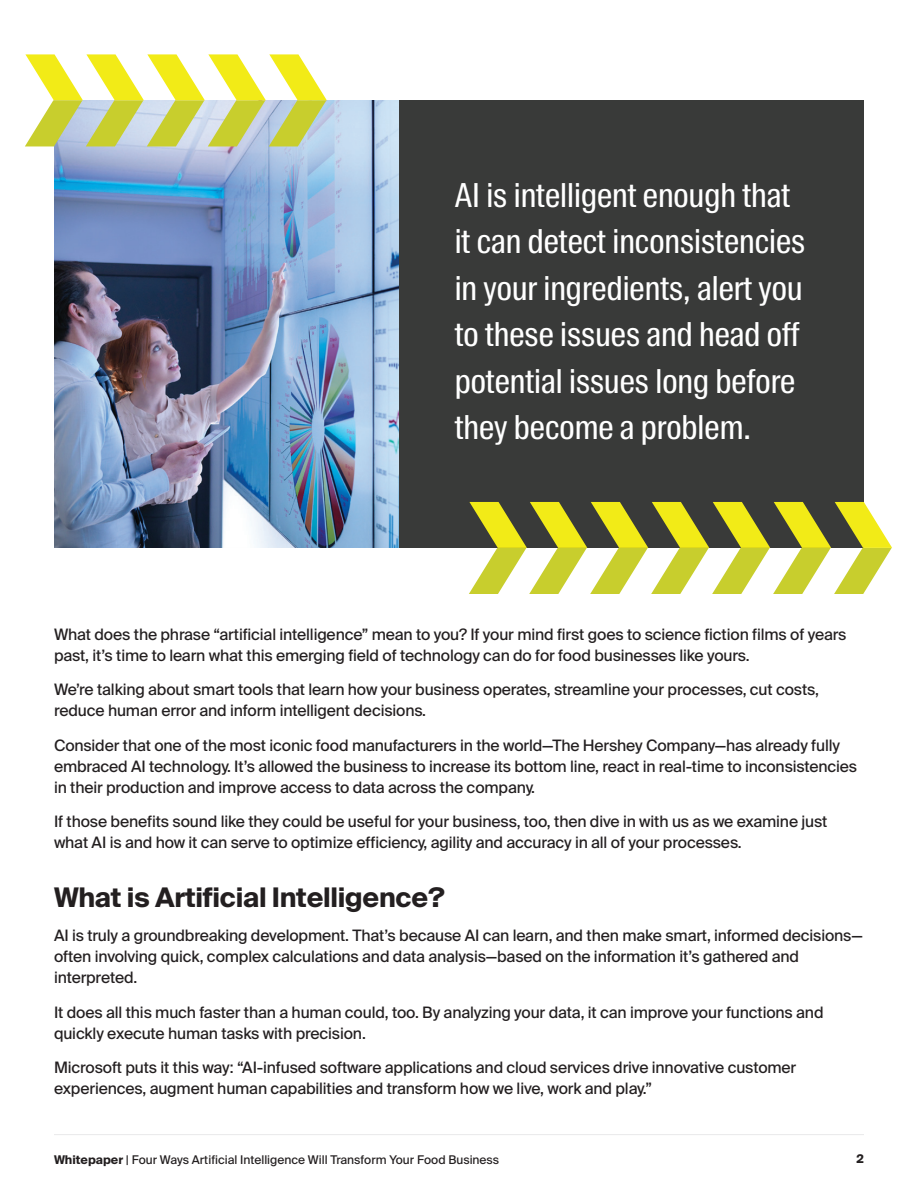
<style>
.page{position:relative;width:918px;height:1188px;background:#fff}
.page>*{position:absolute;margin:0;border:0;box-sizing:border-box;transform-origin:0 0}
.t1{font:33px/46.5px "Suisse Intl Cond";color:#fff}
.t2{font:700 27px "Suisse Intl";letter-spacing:-.01em;color:#231f20}
.t3{font:15.75px/21px "Suisse Intl";letter-spacing:-.01em;color:#231f20}
.t4{font:12px "Suisse Intl";color:#231f20}
.t5{font:700 12px "Suisse Intl";color:#231f20}
.s1{font-weight:700}
</style>
<div class="page">
<hr style="left:54px;top:1134px;width:810px;height:1px;background:#ebebec">
<div style="left:399px;top:100px;width:465px;height:448px;background:#393a39"></div>
<svg style="left:469px;top:502px;width:423px;height:92px"></svg>
<img style="left:54px;top:100px;width:345px;height:448px">
<svg style="left:25px;top:54px;width:302px;height:92px"></svg>
<h1 class="t1" style="left:455px;top:172px;width:352px">AI is intelligent enough that it can detect inconsistencies in your ingredients, alert you to these issues and head off potential issues long before they become a problem.</h1>
<p class="t3" style="left:54px;top:624px;width:794px">What does the phrase “artificial intelligence” mean to you? If your mind first goes to science fiction films of years past, it’s time to learn what this emerging field of technology can do for food businesses like yours.</p>
<p class="t3" style="left:54px;top:679px;width:766px">We’re talking about smart tools that learn how your business operates, streamline your processes, cut costs, reduce human error and inform intelligent decisions.</p>
<p class="t3" style="left:54px;top:735px;width:805px">Consider that one of the most iconic food manufacturers in the world—The Hershey Company—has already fully embraced AI technology. It’s allowed the business to increase its bottom line, react in real-time to inconsistencies in their production and improve access to data across the company.</p>
<p class="t3" style="left:54px;top:811px;width:775px">If those benefits sound like they could be useful for your business, too, then dive in with us as we examine just what AI is and how it can serve to optimize efficiency, agility and accuracy in all of your processes.</p>
<h2 class="t2" style="left:54px;top:882px;width:392px">What is Artificial Intelligence?</h2>
<p class="t3" style="left:54px;top:925px;width:810px">AI is truly a groundbreaking development. That’s because AI can learn, and then make smart, informed decisions— often involving quick, complex calculations and data analysis—based on the information it’s gathered and interpreted.</p>
<p class="t3" style="left:54px;top:1002px;width:771px">It does all this much faster than a human could, too. By analyzing your data, it can improve your functions and quickly execute human tasks with precision.</p>
<p class="t3" style="left:54px;top:1057px;width:744px">Microsoft puts it this way: “AI-infused software applications and cloud services drive innovative customer experiences, augment human capabilities and transform how we live, work and play.”</p>
<p class="t4" style="left:54px;top:1153px;width:447px"><span class="s1">Whitepaper</span> | Four Ways Artificial Intelligence Will Transform Your Food Business</p>
<p class="t5" style="left:857px;top:1152px;width:9px">2</p>
</div>
